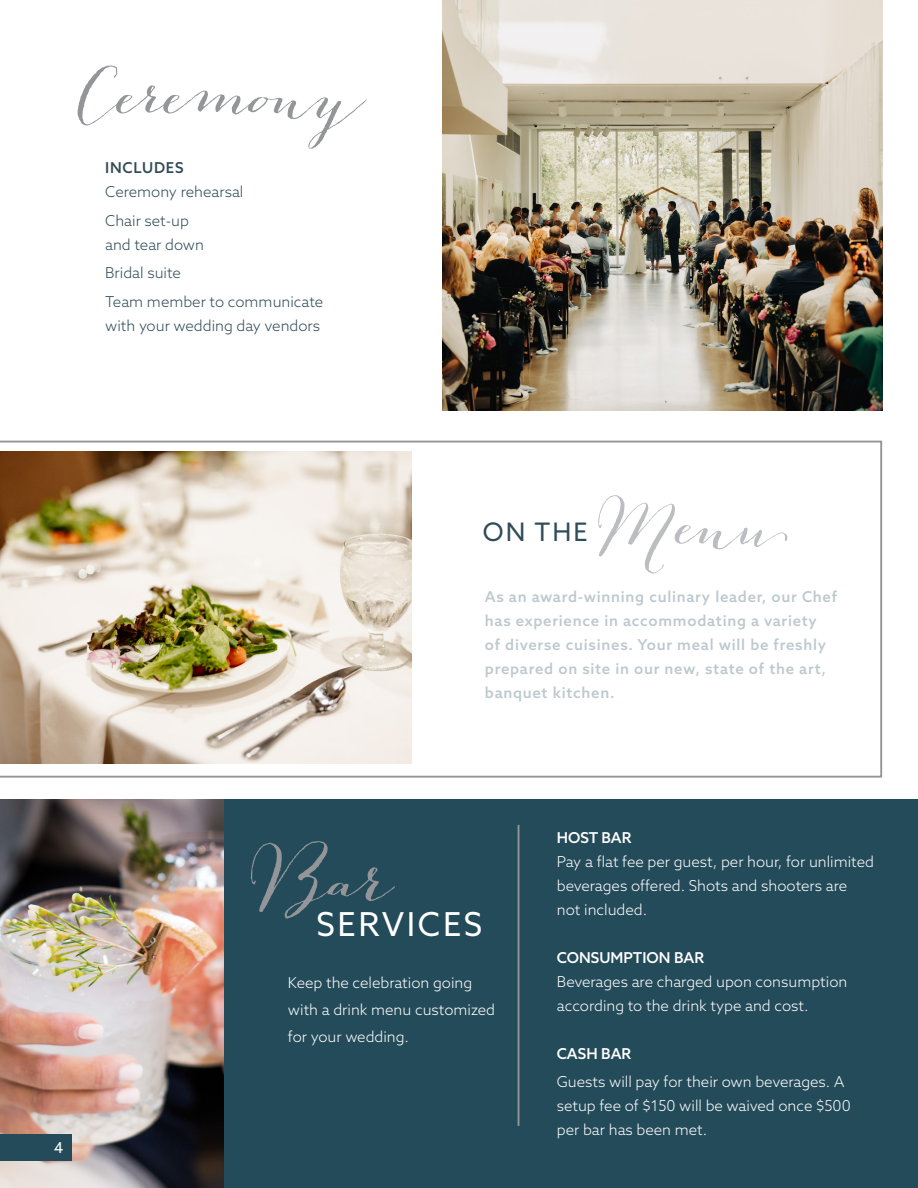
<style>
.page{position:relative;width:918px;height:1188px;background:#fff}
.page>*{position:absolute;margin:0;border:0;box-sizing:border-box;transform-origin:0 0}
.t1{font:63px "Bombshell Pro";color:#939598}
.t2{font:51px "Bombshell Pro";color:#939598}
.Sans_-_Title{font:33px "Azo Sans";letter-spacing:.08em;color:#fff}
.Sans_-_Title-2{font:25.5px "Azo Sans";color:#2f4c59}
.t3{font:300 15px/24px "Azo Sans";color:#fff}
.t4{font:500 15px/24px "Azo Sans";letter-spacing:.05em;color:#bdc9ce}
.t5{font:300 15px/24px "Azo Sans";color:#2f4c59}
.t6{font:500 15px "Azo Sans";color:#fff}
.t7{font:500 15px "Azo Sans";letter-spacing:.05em;color:#2f4c59}
.t8{font:15px "Azo Sans";color:#fff}
.s1{font-family:"Bombshell Pro";font-size:51px;color:#bcbdc0}
</style>
<div class="page">
<div style="left:151px;top:800px;width:767px;height:388px;background:#244b5a"></div>
<img style="left:443px;top:0;width:439px;height:410px">
<hr style="left:917px;top:288px;width:1px;height:657px;background:#244b5a">
<svg style="left:0;top:441px;width:882px;height:337px"></svg>
<hr style="left:518px;top:825px;width:1px;height:301px;background:#939598">
<img style="left:0;top:800px;width:224px;height:388px">
<div style="left:0;top:1134px;width:72px;height:27px;background:#244b5a"></div>
<p class="t2" style="left:77px;top:63px;width:288px">Ceremony</p>
<p class="t7" style="left:105px;top:158px;width:80px">INCLUDES</p>
<p class="t5" style="left:105px;top:180px;width:140px">Ceremony rehearsal</p>
<p class="t5" style="left:105px;top:208px;width:100px">Chair set-up and tear down</p>
<p class="t5" style="left:105px;top:261px;width:77px">Bridal suite</p>
<p class="t5" style="left:105px;top:289px;width:220px">Team member to communicate with your wedding day vendors</p>
<p class="t8" style="left:54px;top:1138px;width:11px">4</p>
<p class="Sans_-_Title-2" style="left:483px;top:515px;width:292px">ON THE <span class="s1">Menu</span></p>
<p class="t4" style="left:485px;top:584px;width:354px">As an award-winning culinary leader, our Chef has experience in accommodating a variety<br>of diverse cuisines. Your meal will be freshly prepared on site in our new, state of the art, banquet kitchen.</p>
<p class="t1" style="left:251px;top:840px;width:144px">Bar</p>
<p class="Sans_-_Title" style="left:316px;top:902px;width:168px">SERVICES</p>
<p class="t3" style="left:288px;top:970px;width:209px;line-height:27px">Keep the celebration going with a drink menu customized for your wedding.</p>
<p class="t6" style="left:557px;top:828px;width:76px">HOST BAR</p>
<p class="t3" style="left:557px;top:849px;width:319px">Pay a flat fee per guest, per hour, for unlimited beverages offered. Shots and shooters are not included.</p>
<p class="t6" style="left:557px;top:948px;width:149px">CONSUMPTION BAR</p>
<p class="t3" style="left:557px;top:969px;width:292px">Beverages are charged upon consumption according to the drink type and cost.</p>
<p class="t6" style="left:557px;top:1044px;width:76px">CASH BAR</p>
<p class="t3" style="left:557px;top:1070px;width:295px">Guests will pay for their own beverages. A setup fee of $150 will be waived once $500 per bar has been met.</p>
</div>
